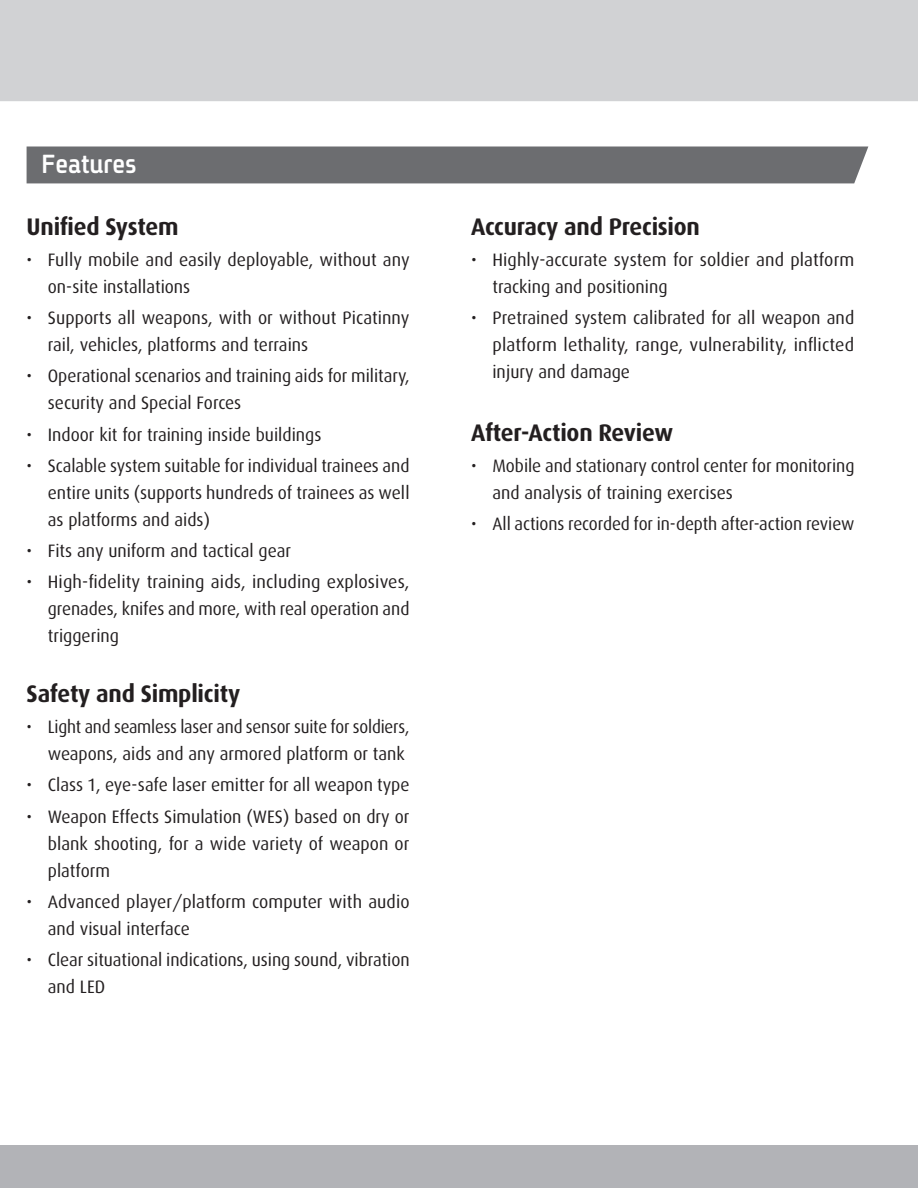
<style>
.page{position:relative;width:918px;height:1188px;background:#fff}
.page>*{position:absolute;margin:0;border:0;box-sizing:border-box;transform-origin:0 0}
.t1{font:700 28.5px "Fb Spoiler Eng";color:#fff;scale:.93 1}
.t2{font:700 24px "Dax";letter-spacing:-.01em;color:#231f20}
.t3{font:18px/27px "Dax";color:#231f20}
.t4{font:18px/27px "Dax";color:#231f20;scale:.96 1}
.t5{font:18px "Dax";color:#231f20;scale:.94 1}
</style>
<div class="page">
<div style="left:0;top:1146px;width:918px;height:42px;background:#b2b3b7"></div>
<div style="left:27px;top:147px;width:841px;height:36px;background:#6c6d70"></div>
<div style="left:0;top:0;width:918px;height:101px;background:#d1d2d4"></div>
<p class="t1" style="left:42px;top:150px;width:104px">Features</p>
<h2 class="t2" style="left:27px;top:213px;width:153px">Unifed System</h2>
<p class="t3" style="left:48px;top:246px;width:363px">Fully mobile and easily deployable, without any</p>
<p class="t3" style="left:27px;top:246px;width:7px">•</p>
<p class="t3" style="left:27px;top:305px;width:7px">•</p>
<p class="t4" style="left:27px;top:363px;width:7px">•</p>
<p class="t3" style="left:27px;top:421px;width:7px">•</p>
<p class="t4" style="left:27px;top:452px;width:7px">•</p>
<p class="t3" style="left:27px;top:538px;width:7px">•</p>
<p class="t3" style="left:27px;top:569px;width:7px">•</p>
<p class="t3" style="left:48px;top:273px;width:144px">on-site installations</p>
<p class="t3" style="left:48px;top:305px;width:363px">Supports all weapons, with or without Picatinny</p>
<p class="t3" style="left:48px;top:332px;width:262px">rail, vehicles, platforms and terrains</p>
<p class="t4" style="left:48px;top:363px;width:378px">Operational scenarios and training aids for military,</p>
<p class="t3" style="left:48px;top:390px;width:195px">security and Special Forces</p>
<p class="t3" style="left:48px;top:421px;width:275px">Indoor kit for training inside buildings</p>
<p class="t4" style="left:48px;top:452px;width:378px">Scalable system suitable for individual trainees and</p>
<p class="t3" style="left:48px;top:479px;width:363px">entire units (supports hundreds of trainees as well as platforms and aids(</p>
<p class="t3" style="left:48px;top:538px;width:245px">Fits any uniform and tactical gear</p>
<p class="t3" style="left:48px;top:569px;width:363px">High-fdelity training aids, including explosives,</p>
<p class="t4" style="left:48px;top:596px;width:378px">grenades, knifes and more, with real operation and triggering</p>
<h2 class="t2" style="left:27px;top:680px;width:215px">Safety and Simplicity</h2>
<p class="t5" style="left:48px;top:717px;width:386px">Light and seamless laser and sensor suite for soldiers,</p>
<p class="t5" style="left:27px;top:717px;width:7px">•</p>
<p class="t3" style="left:27px;top:772px;width:7px">•</p>
<p class="t3" style="left:27px;top:803px;width:7px">•</p>
<p class="t3" style="left:27px;top:888px;width:7px">•</p>
<p class="t3" style="left:27px;top:947px;width:7px">•</p>
<p class="t3" style="left:48px;top:741px;width:359px">weapons, aids and any armored platform or tank</p>
<p class="t3" style="left:48px;top:772px;width:363px">Class 1, eye-safe laser emitter for all weapon type</p>
<p class="t3" style="left:48px;top:803px;width:363px">Weapon Effects Simulation (WES) based on dry or</p>
<p class="t3" style="left:48px;top:830px;width:363px">blank shooting, for a wide variety of weapon or platform</p>
<p class="t3" style="left:48px;top:888px;width:363px">Advanced player/platform computer with audio</p>
<p class="t3" style="left:48px;top:915px;width:144px">and visual interface</p>
<p class="t3" style="left:48px;top:947px;width:363px">Clear situational indications, using sound, vibration</p>
<p class="t3" style="left:48px;top:974px;width:59px">and LED</p>
<h2 class="t2" style="left:471px;top:213px;width:230px">Accuracy and Precision</h2>
<p class="t3" style="left:492px;top:246px;width:363px">Highly-accurate system for soldier and platform</p>
<p class="t3" style="left:471px;top:246px;width:7px">•</p>
<p class="t3" style="left:471px;top:305px;width:7px">•</p>
<p class="t3" style="left:492px;top:273px;width:177px">tracking and positioning</p>
<p class="t3" style="left:492px;top:305px;width:363px">Pretrained system calibrated for all weapon and</p>
<p class="t3" style="left:492px;top:332px;width:363px">platform lethality, range, vulnerability, inficted injury and damage</p>
<h2 class="t2" style="left:471px;top:419px;width:203px">After-Action Review</h2>
<p class="t4" style="left:492px;top:452px;width:379px">Mobile and stationary control center for monitoring</p>
<p class="t4" style="left:471px;top:452px;width:7px">•</p>
<p class="t4" style="left:471px;top:511px;width:7px">•</p>
<p class="t3" style="left:492px;top:479px;width:242px">and analysis of training exercises</p>
<p class="t4" style="left:492px;top:511px;width:378px">All actions recorded for in-depth after-action review</p>
</div>
